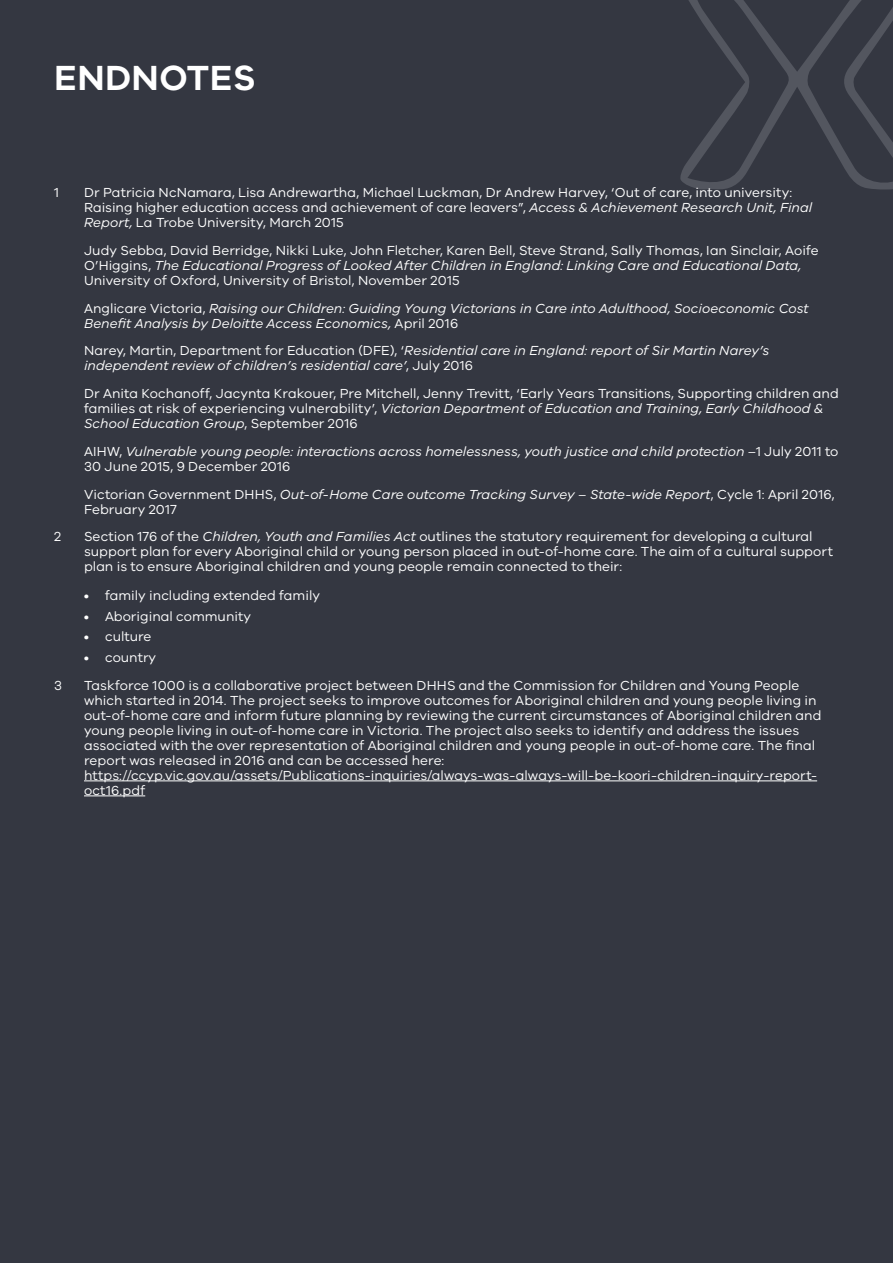
<style>
.page{position:relative;width:893px;height:1263px;background:#343741}
.page>*{position:absolute;margin:0;border:0;box-sizing:border-box;transform-origin:0 0}
.t1{font:600 36px "VIC";letter-spacing:.01em;color:#fff}
.t2{font:13.5px/15px "VIC";color:#fff}
.t3{font:italic 13.5px/15px "VIC";color:#fff}
.s1{font-style:italic}
.s2{font-style:normal}
</style>
<div class="page">
<svg style="left:680px;top:0;width:213px;height:190px"></svg>
<hr style="left:84px;top:780px;width:733px;height:1px;background:#fff">
<hr style="left:84px;top:795px;width:61px;height:1px;background:#fff">
<h1 class="t1" style="left:54px;top:56px;width:203px">ENDNOTES</h1>
<p class="t2" style="left:54px;top:185px;width:6px">1</p>
<p class="t2" style="left:84px;top:185px;width:730px">Dr Patricia NcNamara, Lisa Andrewartha, Michael Luckman, Dr Andrew Harvey, ‘Out of care, into university:<br>Raising higher education access and achievement of care leavers”, <span class="s1">Access &amp; Achievement Research Unit, Final<br>Report,</span> La Trobe University, March 2015</p>
<p class="t2" style="left:84px;top:242px;width:736px">Judy Sebba, David Berridge, Nikki Luke, John Fletcher, Karen Bell, Steve Strand, Sally Thomas, Ian Sinclair, Aoife<br>O’Higgins, <span class="s1">The Educational Progress of Looked After Children in England: Linking Care and Educational Data,<br></span>University of Oxford, University of Bristol, November 2015</p>
<p class="t3" style="left:84px;top:300px;width:726px"><span class="s2">Anglicare Victoria,</span> Raising our Children: Guiding Young Victorians in Care into Adulthood, Socioeconomic Cost<br>Benefit Analysis by Deloitte Access Economics, <span class="s2">April 2016</span></p>
<p class="t3" style="left:84px;top:343px;width:687px"><span class="s2">Narey, Martin, Department for Education (DFE), ‘</span>Residential care in England: report of Sir Martin Narey’s independent review of children’s residential care’<span class="s2">, July 2016</span></p>
<p class="t2" style="left:84px;top:386px;width:756px">Dr Anita Kochanoff, Jacynta Krakouer, Pre Mitchell, Jenny Trevitt, ‘Early Years Transitions, Supporting children and families at risk of experiencing vulnerability’, <span class="s1">Victorian Department of Education and Training, Early Childhood &amp;<br>School Education Group</span>, September 2016</p>
<p class="t3" style="left:84px;top:443px;width:756px"><span class="s2">AIHW,</span> Vulnerable young people: interactions across homelessness, youth justice and child protection <span class="s2">–1 July 2011 to<br>30 June 2015, 9 December 2016</span></p>
<p class="t2" style="left:84px;top:486px;width:752px">Victorian Government DHHS, <span class="s1">Out-of-Home Care outcome Tracking Survey – State-wide Report</span>, Cycle 1: April 2016,<br>February 2017</p>
<p class="t2" style="left:54px;top:529px;width:8px">2</p>
<p class="t2" style="left:84px;top:529px;width:750px">Section 176 of the <span class="s1">Children, Youth and Families Act</span> outlines the statutory requirement for developing a cultural support plan for every Aboriginal child or young person placed in out-of-home care. The aim of a cultural support plan is to ensure Aboriginal children and young people remain connected to their:</p>
<p class="t2" style="left:84px;top:588px;width:238px">• family including extended family</p>
<p class="t2" style="left:84px;top:608px;width:169px">• Aboriginal community</p>
<p class="t2" style="left:84px;top:629px;width:69px">• culture</p>
<p class="t2" style="left:84px;top:649px;width:74px">• country</p>
<p class="t2" style="left:54px;top:677px;width:9px">3</p>
<p class="t2" style="left:84px;top:677px;width:739px">Taskforce 1000 is a collaborative project between DHHS and the Commission for Children and Young People which started in 2014. The project seeks to improve outcomes for Aboriginal children and young people living in out-of-home care and inform future planning by reviewing the current circumstances of Aboriginal children and young people living in out-of-home care in Victoria. The project also seeks to identify and address the issues associated with the over representation of Aboriginal children and young people in out-of-home care. The final report was released in 2016 and can be accessed here: https://ccyp.vic.gov.au/assets/Publications-inquiries/always-was-always-will-be-koori-children-inquiry-report&shy;oct16.pdf</p>
</div>
